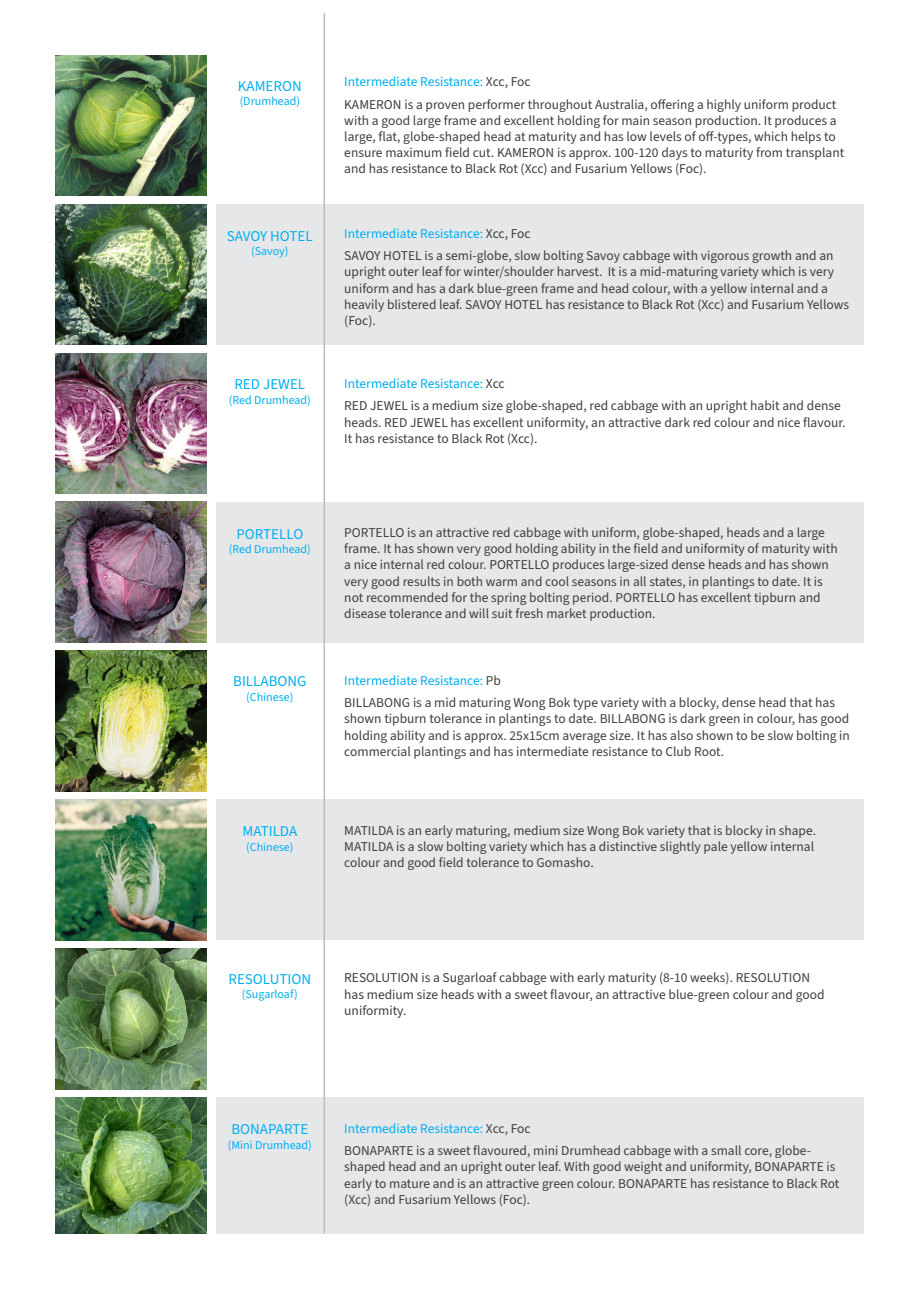
<style>
.page{position:relative;width:919px;height:1289px;background:#fff}
.page>*{position:absolute;margin:0;border:0;box-sizing:border-box;transform-origin:0 0}
.t1{font:15px "Source Sans 3";color:#00aeef}
.t2{font:13.5px/16.2px "Source Sans 3";color:#3e3e3f}
.t3{font:13.5px "Source Sans 3";color:#00aeef}
.t4{font:12px "Source Sans 3";color:#00aeef}
.s1{color:#3e3e3f}
</style>
<div class="page">
<div style="left:216px;top:204px;width:647px;height:140px;background:#e6e7e9"></div>
<div style="left:216px;top:799px;width:647px;height:141px;background:#e6e7e9"></div>
<div style="left:216px;top:1097px;width:647px;height:136px;background:#e6e7e9"></div>
<div style="left:216px;top:502px;width:647px;height:140px;background:#e6e7e9"></div>
<hr style="left:323px;top:13px;width:2px;height:1220px;background:#bcbdc0">
<img style="left:55px;top:55px;width:152px;height:141px">
<img style="left:55px;top:651px;width:152px;height:140px">
<img style="left:55px;top:948px;width:152px;height:141px">
<img style="left:55px;top:204px;width:152px;height:140px">
<img style="left:55px;top:799px;width:152px;height:141px">
<img style="left:55px;top:1097px;width:152px;height:136px">
<img style="left:55px;top:502px;width:152px;height:140px">
<img style="left:55px;top:353px;width:152px;height:140px">
<p class="t1" style="left:238px;top:76px;width:65px">KAMERON</p>
<p class="t4" style="left:240px;top:93px;width:62px">(Drumhead)</p>
<p class="t3" style="left:344px;top:73px;width:188px">Intermediate Resistance: <span class="s1">Xcc, Foc</span></p>
<p class="t2" style="left:344px;top:96px;width:501px">KAMERON is a proven performer throughout Australia, offering a highly uniform product with a good large frame and excellent holding for main season production. It produces a large, flat, globe-shaped head at maturity and has low levels of off-types, which helps to ensure maximum field cut. KAMERON is approx. 100-120 days to maturity from transplant and has resistance to Black Rot (Xcc) and Fusarium Yellows (Foc).</p>
<p class="t1" style="left:227px;top:226px;width:87px">SAVOY HOTEL</p>
<p class="t4" style="left:251px;top:243px;width:39px">(Savoy)</p>
<p class="t3" style="left:344px;top:224px;width:188px">Intermediate Resistance: <span class="s1">Xcc, Foc</span></p>
<p class="t2" style="left:344px;top:248px;width:506px">SAVOY HOTEL is a semi-globe, slow bolting Savoy cabbage with vigorous growth and an upright outer leaf for winter/shoulder harvest. It is a mid-maturing variety which is very uniform and has a dark blue-green frame and head colour, with a yellow internal and a heavily blistered leaf. SAVOY HOTEL has resistance to Black Rot (Xcc) and Fusarium Yellows (Foc).</p>
<p class="t1" style="left:234px;top:374px;width:72px">RED JEWEL</p>
<p class="t4" style="left:229px;top:392px;width:84px">(Red Drumhead)</p>
<p class="t3" style="left:344px;top:374px;width:162px">Intermediate Resistance: <span class="s1">Xcc</span></p>
<p class="t2" style="left:344px;top:398px;width:503px">RED JEWEL is a medium size globe-shaped, red cabbage with an upright habit and dense heads. RED JEWEL has excellent uniformity, an attractive dark red colour and nice flavour.<br>It has resistance to Black Rot (Xcc).</p>
<p class="t1" style="left:236px;top:523px;width:68px">PORTELLO</p>
<p class="t4" style="left:229px;top:541px;width:84px">(Red Drumhead)</p>
<p class="t2" style="left:344px;top:525px;width:495px">PORTELLO is an attractive red cabbage with uniform, globe-shaped, heads and a large frame. It has shown very good holding ability in the field and uniformity of maturity with a nice internal red colour. PORTELLO produces large-sized dense heads and has shown very good results in both warm and cool seasons in all states, in plantings to date. It is not recommended for the spring bolting period. PORTELLO has excellent tipburn and disease tolerance and will suit fresh market production.</p>
<p class="t1" style="left:233px;top:671px;width:75px">BILLABONG</p>
<p class="t4" style="left:246px;top:688px;width:49px">(Chinese)</p>
<p class="t3" style="left:344px;top:671px;width:158px">Intermediate Resistance: <span class="s1">Pb</span></p>
<p class="t2" style="left:344px;top:695px;width:507px">BILLABONG is a mid maturing Wong Bok type variety with a blocky, dense head that has shown tipburn tolerance in plantings to date. BILLABONG is dark green in colour, has good holding ability and is approx. 25x15cm average size. It has also shown to be slow bolting in commercial plantings and has intermediate resistance to Club Root.</p>
<p class="t1" style="left:242px;top:821px;width:56px">MATILDA</p>
<p class="t4" style="left:246px;top:838px;width:49px">(Chinese)</p>
<p class="t2" style="left:344px;top:822px;width:473px">MATILDA is an early maturing, medium size Wong Bok variety that is blocky in shape.<br>MATILDA is a slow bolting variety which has a distinctive slightly pale yellow internal colour and good field tolerance to Gomasho.</p>
<p class="t1" style="left:228px;top:968px;width:84px">RESOLUTION</p>
<p class="t4" style="left:242px;top:986px;width:57px">(Sugarloaf)</p>
<p class="t2" style="left:344px;top:970px;width:481px">RESOLUTION is a Sugarloaf cabbage with early maturity (8-10 weeks). RESOLUTION has medium size heads with a sweet flavour, an attractive blue-green colour and good uniformity.</p>
<p class="t1" style="left:231px;top:1119px;width:78px">BONAPARTE</p>
<p class="t4" style="left:228px;top:1136px;width:85px">(Mini Drumhead)</p>
<p class="t3" style="left:344px;top:1119px;width:188px">Intermediate Resistance: <span class="s1">Xcc, Foc</span></p>
<p class="t2" style="left:344px;top:1142px;width:496px">BONAPARTE is a sweet flavoured, mini Drumhead cabbage with a small core, globe&shy;shaped head and an upright outer leaf. With good weight and uniformity, BONAPARTE is early to mature and is an attractive green colour. BONAPARTE has resistance to Black Rot (Xcc) and Fusarium Yellows (Foc).</p>
</div>
